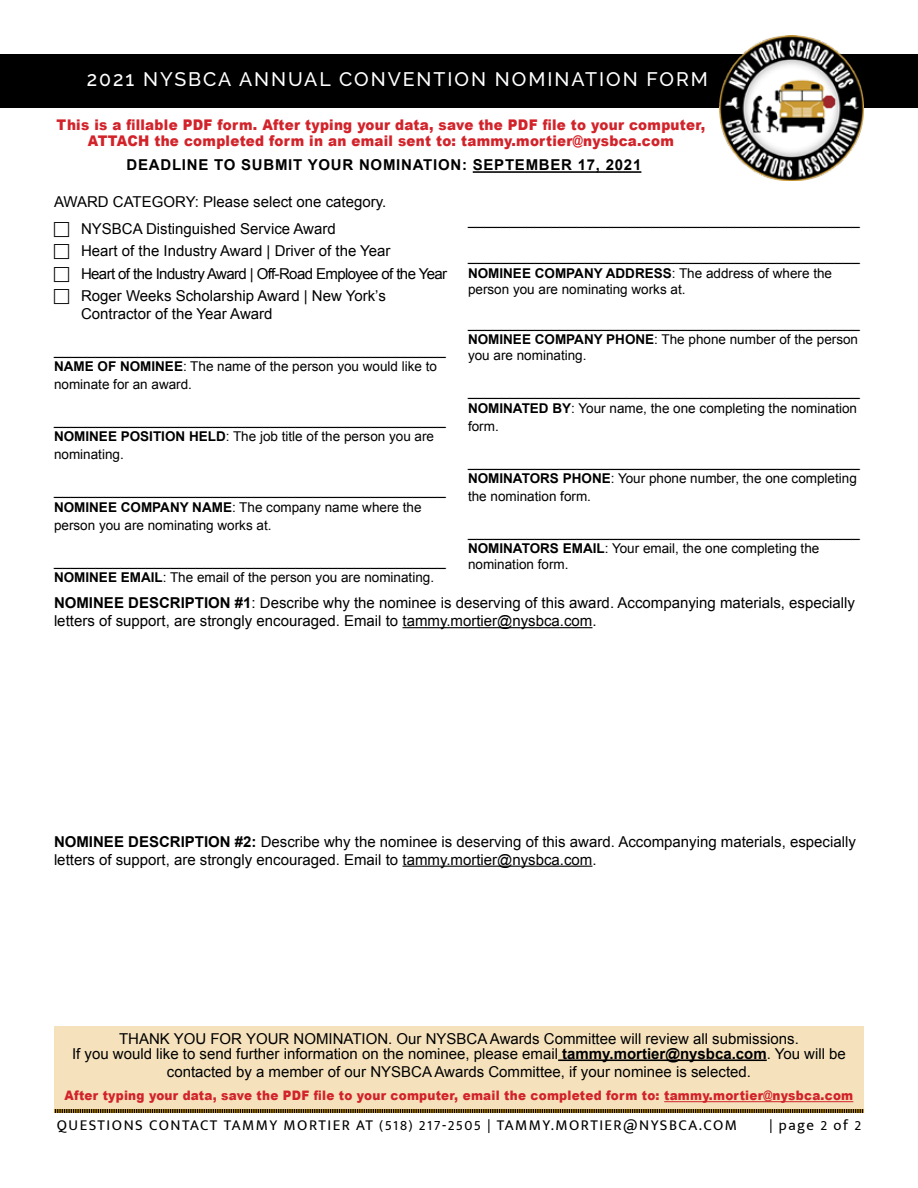
<style>
.page{position:relative;width:918px;height:1188px;background:#fff}
.page>*{position:absolute;margin:0;border:0;box-sizing:border-box;transform-origin:0 0}
.t1{font:500 19.5px "Raleway";letter-spacing:.1em;color:#fff}
.t2{font:15px/22.5px "Arial";color:#000}
.t3{font:15px "Mukta Mahee";letter-spacing:.1em;color:#000}
.t4{font:700 15px "Arial";letter-spacing:.05em;color:#000}
.t5{font:900 14.7px/16.2px "Arial";letter-spacing:.02em;color:#d2232a;text-align:center;scale:.92 1}
.t6{font:13.5px/18px "Arial";color:#000}
.t7{font:900 13.05px "Arial";letter-spacing:.02em;color:#d2232a;scale:.92 1}
.s1{font-size:20.7px}
.s2{font-weight:700}
</style>
<div class="page">
<svg style="left:54px;top:1108px;width:810px;height:5px;background:#7f672b"></svg>
<div style="left:54px;top:1026px;width:810px;height:82px;background:#f5e2bd"></div>
<hr style="left:558px;top:1059px;width:209px;height:2px;background:#000">
<hr style="left:664px;top:1101px;width:189px;height:1px;background:#d2232a">
<hr style="left:473px;top:171px;width:168px;height:2px;background:#000">
<div style="left:0;top:54px;width:918px;height:54px;background:#000"></div>
<hr style="left:403px;top:627px;width:189px;height:1px;background:#000">
<hr style="left:403px;top:866px;width:189px;height:1px;background:#000">
<img style="left:719px;top:36px;width:145px;height:144px">
<h1 class="t1" style="left:87px;top:68px;width:623px"><span class="s1">2021</span> NYSBCA ANNUAL CONVENTION NOMINATION FORM</h1>
<p class="t5" style="left:57px;top:116px;width:707px">This is a fillable PDF form. After typing your data, save the PDF file to your computer,<br>ATTACH the completed form in an email sent to: tammy.mortier@nysbca.com</p>
<p class="t4" style="left:127px;top:155px;width:516px">DEADLINE TO SUBMIT YOUR NOMINATION: SEPTEMBER 17, 2021</p>
<p class="t2" style="left:81px;top:189px;width:307px;line-height:26.1px;text-indent:-27px">AWARD CATEGORY: Please select one category.<br>NYSBCA Distinguished Service Award</p>
<p class="t2" style="left:81px;top:240px;width:368px">Heart of the Industry Award | Driver of the Year<br>Heart of the Industry Award | Off-Road Employee of the Year<br>Roger Weeks Scholarship Award | New York’s</p>
<p class="t2" style="left:81px;top:303px;width:193px">Contractor of the Year Award</p>
<p class="t2" style="left:54px;top:339px;width:393px">_______________________________________________</p>
<p class="t6" style="left:54px;top:358px;width:385px"><span class="s2">NAME OF NOMINEE</span>: The name of the person you would like to nominate for an award.</p>
<p class="t2" style="left:54px;top:409px;width:393px">_______________________________________________</p>
<p class="t6" style="left:54px;top:428px;width:382px"><span class="s2">NOMINEE POSITION HELD</span>: The job title of the person you are nominating.</p>
<p class="t2" style="left:54px;top:479px;width:393px">_______________________________________________</p>
<p class="t6" style="left:54px;top:498px;width:369px"><span class="s2">NOMINEE COMPANY NAME</span>: The company name where the person you are nominating works at.</p>
<p class="t2" style="left:54px;top:549px;width:393px">_______________________________________________</p>
<p class="t6" style="left:54px;top:568px;width:382px"><span class="s2">NOMINEE EMAIL</span>: The email of the person you are nominating.</p>
<p class="t2" style="left:468px;top:209px;width:393px">_______________________________________________</p>
<p class="t2" style="left:468px;top:245px;width:393px">_______________________________________________</p>
<p class="t6" style="left:468px;top:265px;width:366px;line-height:16.2px"><span class="s2">NOMINEE COMPANY ADDRESS</span>: The address of where the person you are nominating works at.</p>
<p class="t2" style="left:468px;top:312px;width:393px">_______________________________________________</p>
<p class="t6" style="left:468px;top:332px;width:392px;line-height:16.2px"><span class="s2">NOMINEE COMPANY PHONE</span>: The phone number of the person you are nominating.</p>
<p class="t2" style="left:468px;top:380px;width:393px">_______________________________________________</p>
<p class="t6" style="left:468px;top:399px;width:391px"><span class="s2">NOMINATED BY</span>: Your name, the one completing the nomination form.</p>
<p class="t2" style="left:468px;top:450px;width:393px">_______________________________________________</p>
<p class="t6" style="left:468px;top:469px;width:390px"><span class="s2">NOMINATORS PHONE</span>: Your phone number, the one completing the nomination form.</p>
<p class="t2" style="left:468px;top:520px;width:393px">_______________________________________________</p>
<p class="t6" style="left:468px;top:540px;width:353px;line-height:16.2px"><span class="s2">NOMINATORS EMAIL</span>: Your email, the one completing the nomination form.</p>
<p class="t2" style="left:54px;top:594px;width:803px;line-height:18px"><span class="s2">NOMINEE DESCRIPTION #1</span>: Describe why the nominee is deserving of this award. Accompanying materials, especially letters of support, are strongly encouraged. Email to tammy.mortier@nysbca.com.</p>
<p class="t2" style="left:54px;top:832px;width:803px;line-height:18px"><span class="s2">NOMINEE DESCRIPTION #2:</span> Describe why the nominee is deserving of this award. Accompanying materials, especially letters of support, are strongly encouraged. Email to tammy.mortier@nysbca.com.</p>
<p class="t2" style="left:72px;top:1031px;width:775px;line-height:15px;text-align:center">THANK YOU FOR YOUR NOMINATION. Our NYSBCA Awards Committee will review all submissions.<br>If you would like to send further information on the nominee, please email <span class="s2">tammy.mortier@nysbca.com</span>. You will be</p>
<p class="t2" style="left:167px;top:1060px;width:586px">contacted by a member of our NYSBCA Awards Committee, if your nominee is selected.</p>
<p class="t7" style="left:65px;top:1086px;width:859px">After typing your data, save the PDF file to your computer, email the completed form to: tammy.mortier@nysbca.com</p>
<p class="t3" style="left:57px;top:1116px;width:682px">QUESTIONS CONTACT TAMMY MORTIER AT (518) 217-2505 | TAMMY.MORTIER@NYSBCA.COM</p>
<p class="t3" style="left:769px;top:1116px;width:93px">| page 2 of 2</p>
</div>
